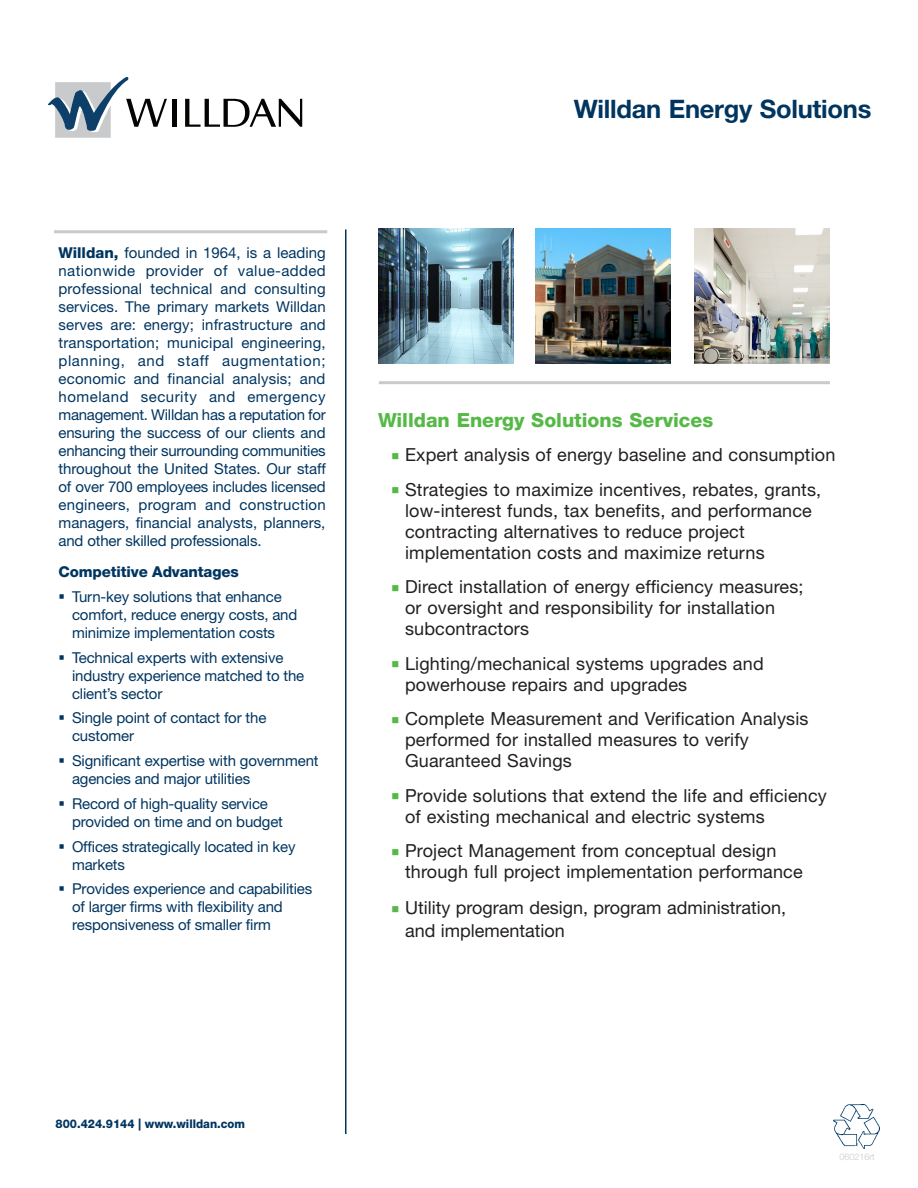
<style>
.page{position:relative;width:918px;height:1188px;background:#fff}
.page>*{position:absolute;margin:0;border:0;box-sizing:border-box;transform-origin:0 0}
.Main_Title{font:700 25.5px "Helvetica Neue LT Std";letter-spacing:-.01em;color:#003560}
.Subhead{font:800 19.5px "Helvetica Neue LT Std";color:#56b947}
.t1{font:18px/21px "Helvetica Neue LT Std";letter-spacing:.01em;color:#231f20}
.t2{font:15px/18px "Helvetica Neue LT Std";letter-spacing:-.01em;color:#003560}
.t3{font:800 15px "Helvetica Neue LT Std";letter-spacing:-.01em;color:#003560}
.Contact_Info{font:800 12px "Helvetica Neue LT Std";color:#003560;scale:.95 1}
.t4{font:300 9px "Helvetica Neue LT Std";color:#c9cacc}
.s1{font-weight:800}
</style>
<div class="page">
<img style="left:695px;top:228px;width:135px;height:135px">
<hr style="left:379px;top:381px;width:451px;height:3px;background:#c9cacc">
<img style="left:378px;top:228px;width:135px;height:135px">
<img style="left:536px;top:228px;width:135px;height:135px">
<hr style="left:345px;top:230px;width:1px;height:904px;background:#003560">
<hr style="left:54px;top:230px;width:273px;height:3px;background:#c9cacc">
<img style="left:834px;top:1104px;width:45px;height:44px">
<div style="left:172px;top:99px;width:5px;height:28px;background:#040503"></div>
<svg style="left:48px;top:77px;width:119px;height:61px"></svg>
<svg style="left:185px;top:99px;width:117px;height:28px"></svg>
<p class="t2" style="left:59px;top:243px;width:269px;text-align:justify"><span class="s1">Willdan,</span> founded in 1964, is a leading nationwide provider of value-added professional technical and consulting services. The primary markets Willdan serves are: energy; infrastructure and transportation; municipal engineering, planning, and staff augmentation; economic and financial analysis; and homeland security and emergency management. Willdan has a reputation for ensuring the success of our clients and enhancing their surrounding communities throughout the United States. Our staff of over 700 employees includes licensed engineers, program and construction managers, financial analysts, planners, and other skilled professionals.</p>
<p class="t3" style="left:59px;top:563px;width:182px">Competitive Advantages</p>
<p class="t2" style="left:72px;top:587px;width:227px">Turn-key solutions that enhance comfort, reduce energy costs, and minimize implementation costs</p>
<p class="t2" style="left:72px;top:648px;width:234px">Technical experts with extensive industry experience matched to the client’s sector</p>
<p class="t2" style="left:72px;top:709px;width:196px">Single point of contact for the customer</p>
<p class="t2" style="left:72px;top:752px;width:248px">Significant expertise with government agencies and major utilities</p>
<p class="t2" style="left:72px;top:794px;width:213px">Record of high-quality service provided on time and on budget</p>
<p class="t2" style="left:72px;top:837px;width:225px">Offices strategically located in key markets</p>
<p class="t2" style="left:72px;top:880px;width:242px">Provides experience and capabilities of larger firms with flexibility and responsiveness of smaller firm</p>
<p class="Main_Title" style="left:574px;top:93px;width:299px">Willdan Energy Solutions</p>
<p class="Subhead" style="left:378px;top:408px;width:337px">Willdan Energy Solutions Services</p>
<p class="t1" style="left:405px;top:444px;width:432px">Expert analysis of energy baseline and consumption</p>
<p class="t1" style="left:405px;top:479px;width:418px">Strategies to maximize incentives, rebates, grants, low-interest funds, tax benefits, and performance contracting alternatives to reduce project implementation costs and maximize returns</p>
<p class="t1" style="left:405px;top:576px;width:400px">Direct installation of energy efficiency measures; or oversight and responsibility for installation subcontractors</p>
<p class="t1" style="left:405px;top:653px;width:360px">Lighting/mechanical systems upgrades and powerhouse repairs and upgrades</p>
<p class="t1" style="left:405px;top:708px;width:405px">Complete Measurement and Verification Analysis performed for installed measures to verify<br>Guaranteed Savings</p>
<p class="t1" style="left:405px;top:785px;width:423px">Provide solutions that extend the life and efficiency of existing mechanical and electric systems</p>
<p class="t1" style="left:405px;top:840px;width:399px">Project Management from conceptual design through full project implementation performance</p>
<p class="t1" style="left:405px;top:897px;width:383px;line-height:22.5px">Utility program design, program administration, and implementation</p>
<p class="Contact_Info" style="left:56px;top:1116px;width:201px">800.424.9144 | www.willdan.com</p>
<p class="t4" style="left:839px;top:1151px;width:37px">060216rt</p>
</div>
